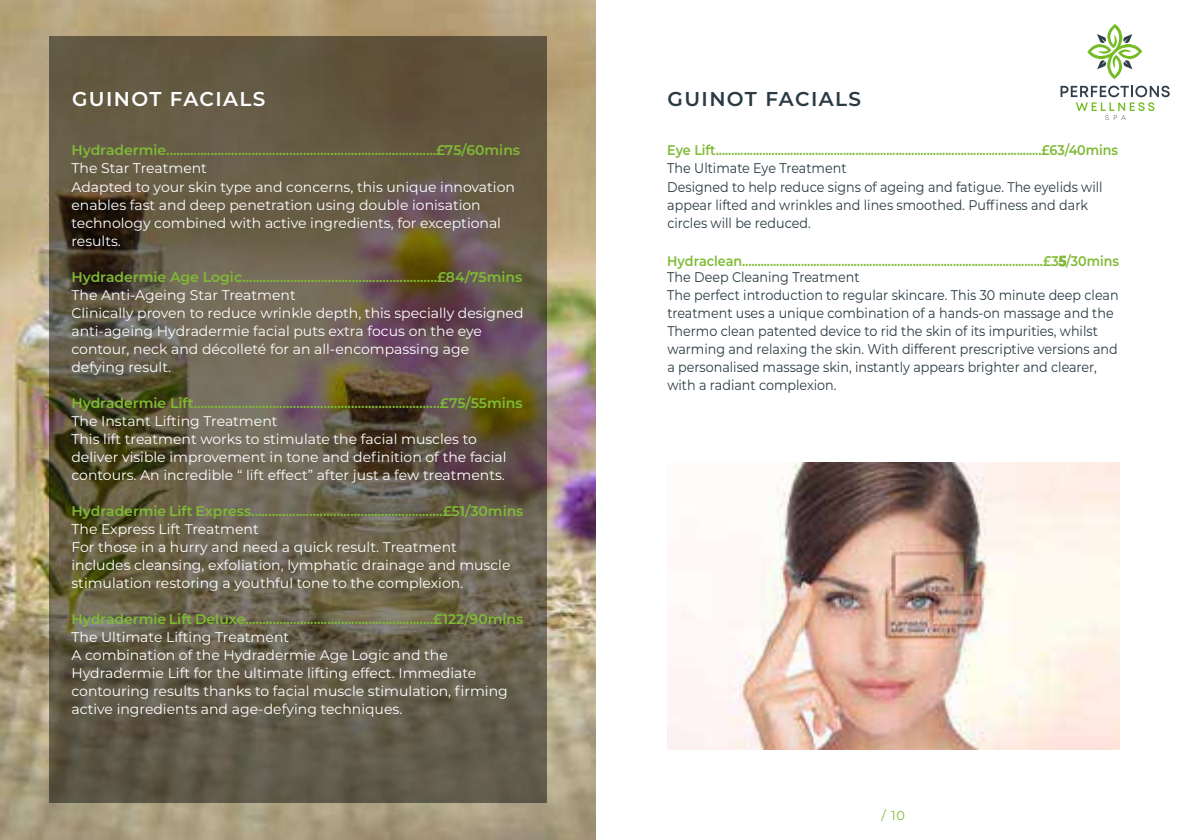
<style>
.page{position:relative;width:1191px;height:840px;background:#fff}
.page>*{position:absolute;margin:0;border:0;box-sizing:border-box;transform-origin:0 0}
.t1{font:600 20px "Montserrat";letter-spacing:.07em;color:#fff}
.t2{font:600 20px "Montserrat";letter-spacing:.07em;color:#293a42}
.t3{font:14px/18px "Montserrat";color:#fff}
.t4{font:14px/18px "Montserrat";color:#293a42;scale:.91 1}
.t5{font:600 14px "Montserrat";color:#80ba35}
.t6{font:600 14px "Montserrat";color:#80ba35;scale:.91 1}
.t7{font:12.8px "Montserrat";color:#80ba35}
</style>
<div class="page">
<img style="left:0;top:0;width:595px;height:839px">
<svg style="left:49px;top:37px;width:497px;height:765px;background:#645a47"></svg>
<svg style="left:1058px;top:255px;width:8px;height:11px"></svg>
<img style="left:667px;top:462px;width:452px;height:286px">
<svg style="left:1087px;top:24px;width:55px;height:55px"></svg>
<svg style="left:1060px;top:86px;width:109px;height:34px"></svg>
<h1 class="t1" style="left:72px;top:84px;width:195px">GUINOT FACIALS</h1>
<p class="t5" style="left:71px;top:140px;width:450px">Hydradermie...............................................................................£75/60mins</p>
<p class="t3" style="left:71px;top:159px;width:445px">The Star Treatment<br>Adapted to your skin type and concerns, this unique innovation enables fast and deep penetration using double ionisation technology combined with active ingredients, for exceptional results.</p>
<p class="t5" style="left:71px;top:266px;width:452px">Hydradermie Age Logic.........................................................£84/75mins</p>
<p class="t3" style="left:71px;top:285px;width:453px">The Anti-Ageing Star Treatment<br>Clinically proven to reduce wrinkle depth, this specially designed anti-ageing Hydradermie facial puts extra focus on the eye contour, neck and décolleté for an all-encompassing age defying result.</p>
<p class="t5" style="left:71px;top:392px;width:453px">Hydradermie Lift........................................................................£75/55mins</p>
<p class="t3" style="left:71px;top:411px;width:437px">The Instant Lifting Treatment<br>This lift treatment works to stimulate the facial muscles to deliver visible improvement in tone and definition of the facial contours. An incredible “ lift effect” after just a few treatments.</p>
<p class="t5" style="left:71px;top:500px;width:453px">Hydradermie Lift Express........................................................£51/30mins</p>
<p class="t3" style="left:71px;top:519px;width:440px">The Express Lift Treatment<br>For those in a hurry and need a quick result. Treatment includes cleansing, exfoliation, lymphatic drainage and muscle stimulation restoring a youthful tone to the complexion.</p>
<p class="t5" style="left:71px;top:608px;width:453px">Hydradermie Lift Deluxe.......................................................£122/90mins</p>
<p class="t3" style="left:71px;top:627px;width:438px">The Ultimate Lifting Treatment<br>A combination of the Hydradermie Age Logic and the Hydradermie Lift for the ultimate lifting effect. Immediate contouring results thanks to facial muscle stimulation, firming active ingredients and age-defying techniques.</p>
<h1 class="t2" style="left:667px;top:84px;width:195px">GUINOT FACIALS</h1>
<p class="t6" style="left:667px;top:140px;width:497px">Eye Lift.........................................................................................................£63/40mins</p>
<p class="t4" style="left:667px;top:159px;width:480px">The Ultimate Eye Treatment<br>Designed to help reduce signs of ageing and fatigue. The eyelids will appear lifted and wrinkles and lines smoothed. Puffiness and dark circles will be reduced.</p>
<p class="t6" style="left:667px;top:251px;width:498px">Hydraclean.................................................................................................£35/30mins</p>
<p class="t4" style="left:667px;top:267px;width:497px">The Deep Cleaning Treatment<br>The perfect introduction to regular skincare. This 30 minute deep clean treatment uses a unique combination of a hands-on massage and the Thermo clean patented device to rid the skin of its impurities, whilst warming and relaxing the skin. With different prescriptive versions and a personalised massage skin, instantly appears brighter and clearer, with a radiant complexion.</p>
<p class="t7" style="left:881px;top:806px;width:25px">/ 10</p>
</div>
